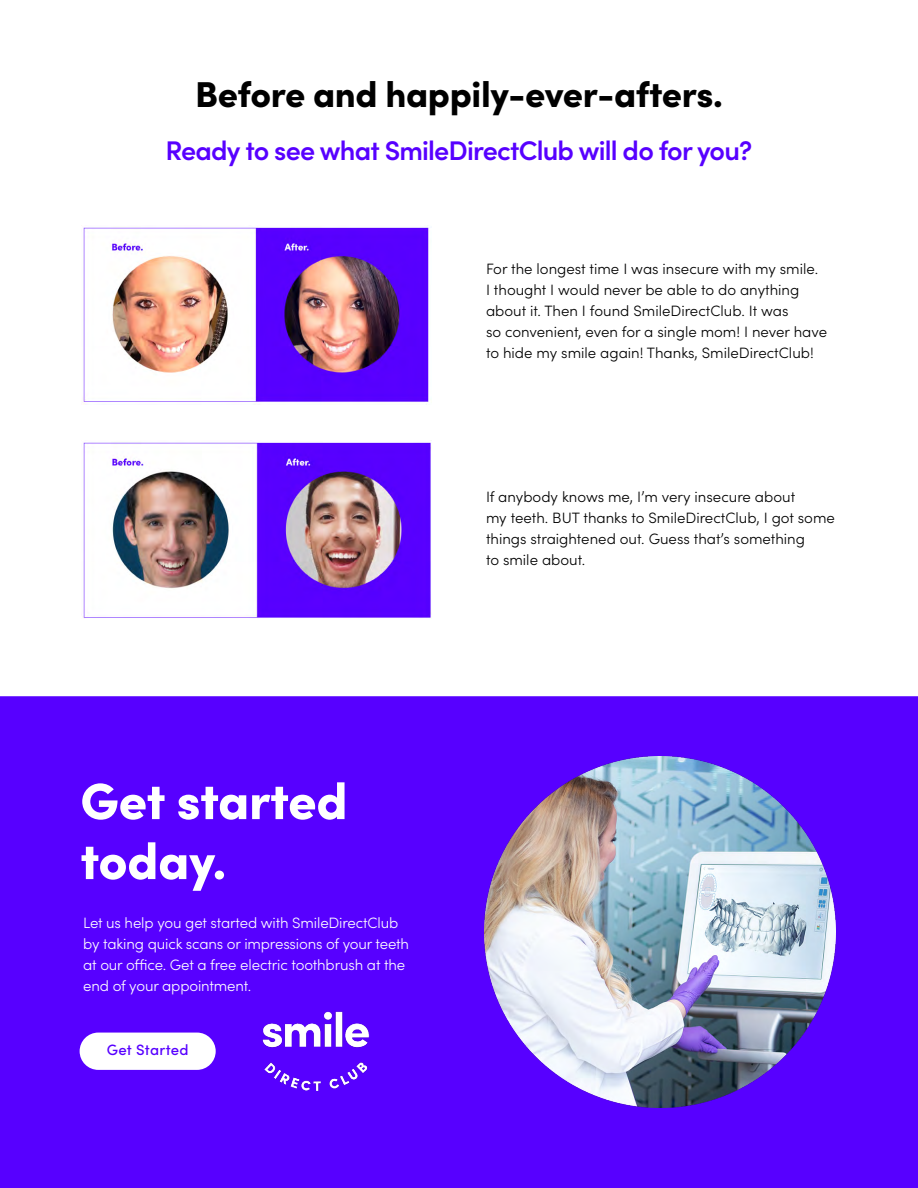
<style>
.page{position:relative;width:918px;height:1188px;background:#fff}
.page>*{position:absolute;margin:0;border:0;box-sizing:border-box;transform-origin:0 0}
.t1{font:900 51px/60px "Sofia Pro";letter-spacing:-.01em;color:#fff}
.t2{font:900 36px "Sofia Pro";letter-spacing:-.01em;color:#000}
.t3{font:600 27px "Sofia Pro";letter-spacing:-.03em;color:#5700ff}
.t4{font:300 15px/21px "Sofia Pro";color:#000}
.t5{font:300 15px/21px "Sofia Pro";letter-spacing:-.01em;color:#fff}
.t6{font:500 15px "Sofia Pro";letter-spacing:.015em;color:#5700ff}
</style>
<div class="page">
<img style="left:83px;top:227px;width:346px;height:177px">
<img style="left:81px;top:442px;width:351px;height:176px">
<div style="left:0;top:696px;width:918px;height:492px;background:#5700ff"></div>
<img style="left:485px;top:756px;width:351px;height:351px">
<div style="left:80px;top:1033px;width:136px;height:37px;background:#fff;border-radius:19px"></div>
<img style="left:262px;top:1010px;width:107px;height:82px">
<h2 class="t2" style="left:195px;top:66px;width:529px">Before and happily-ever-afters.</h2>
<h3 class="t3" style="left:166px;top:130px;width:588px">Ready to see what SmileDirectClub will do for you?</h3>
<p class="t4" style="left:486px;top:257px;width:343px">For the longest time I was insecure with my smile.<br>I thought I would never be able to do anything about it. Then I found SmileDirectClub. It was<br>so convenient, even for a single mom! I never have to hide my smile again! Thanks, SmileDirectClub!</p>
<p class="t4" style="left:486px;top:485px;width:350px">If anybody knows me, I’m very insecure about<br>my teeth. BUT thanks to SmileDirectClub, I got some things straightened out. Guess that’s something<br>to smile about.</p>
<h1 class="t1" style="left:80px;top:767px;width:269px">Get started today.</h1>
<p class="t5" style="left:83px;top:911px;width:327px">Let us help you get started with SmileDirectClub by taking quick scans or impressions of your teeth at our office. Get a free electric toothbrush at the end of your appointment.</p>
<p class="t6" style="left:107px;top:1039px;width:83px">Get Started</p>
</div>
